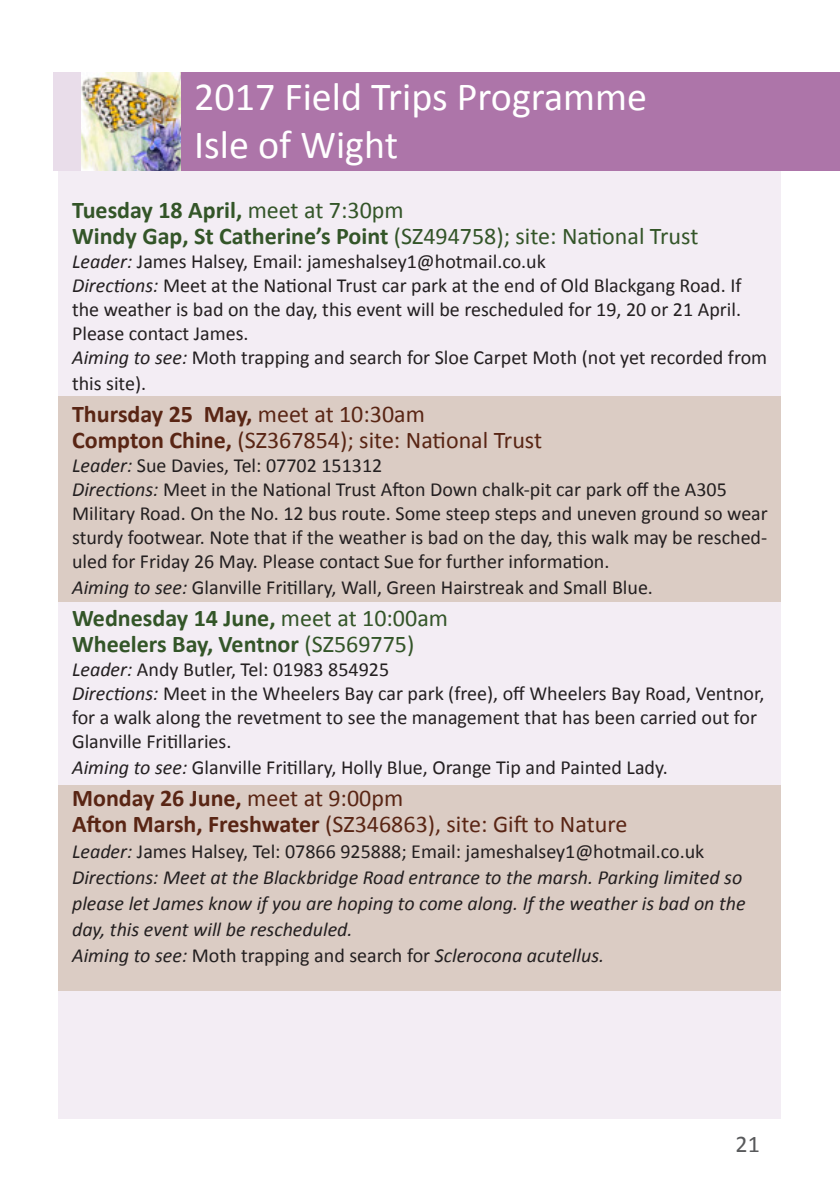
<style>
.page{position:relative;width:840px;height:1191px;background:#fff}
.page>*{position:absolute;margin:0;border:0;box-sizing:border-box;transform-origin:0 0}
.t1{font:40px/48px "Calibri";color:#fff}
.t2{font:24px/26px "Calibri";color:#592514}
.t3{font:700 24px/26px "Calibri";color:#335528}
.t4{font:24px "Calibri";color:#58595b}
.t5{font:20px/24px "Calibri";color:#231f20}
.t6{font:italic 20px/26px "Calibri";color:#231f20}
.s1{font-weight:400}
.s2{font-style:italic}
.s3{font-weight:700}
.s4{font-style:normal}
</style>
<div class="page">
<div style="left:59px;top:169px;width:721px;height:950px;background:#f3edf4"></div>
<div style="left:164px;top:72px;width:675px;height:99px;background:#ad75a9"></div>
<div style="left:53px;top:72px;width:28px;height:99px;background:#e9ddea"></div>
<div style="left:59px;top:396px;width:721px;height:205px;background:#dbccc4"></div>
<div style="left:59px;top:785px;width:721px;height:205px;background:#dbccc4"></div>
<img style="left:81px;top:72px;width:99px;height:99px">
<h1 class="t1" style="left:194px;top:73px;width:454px">2017 Field Trips Programme<br>Isle of Wight</h1>
<p class="t3" style="left:72px;top:197px;width:627px">Tuesday 18 April, <span class="s1">meet at 7:30pm<br></span>Windy Gap, St Catherine’s Point <span class="s1">(SZ494758); site: National Trust</span></p>
<p class="t5" style="left:72px;top:249px;width:696px"><span class="s2">Leader:</span> James Halsey, Email: jameshalsey1@hotmail.co.uk<br><span class="s2">Directions:</span> Meet at the National Trust car park at the end of Old Blackgang Road. If the weather is bad on the day, this event will be rescheduled for 19, 20 or 21 April.<br>Please contact James.<br><span class="s2">Aiming to see:</span> Moth trapping and search for Sloe Carpet Moth (not yet recorded from</p>
<p class="t5" style="left:72px;top:371px;width:76px">this site).</p>
<p class="t2" style="left:72px;top:401px;width:471px"><span class="s3">Thursday 25 May,</span> meet at 10:30am<br><span class="s3">Compton Chine,</span> (SZ367854); site: National Trust</p>
<p class="t5" style="left:72px;top:453px;width:697px"><span class="s2">Leader:</span> Sue Davies, Tel: 07702 151312<br><span class="s2">Directions:</span> Meet in the National Trust Afton Down chalk-pit car park off the A305<br>Military Road. On the No. 12 bus route. Some steep steps and uneven ground so wear sturdy footwear. Note that if the weather is bad on the day, this walk may be resched&shy;uled for Friday 26 May. Please contact Sue for further information.</p>
<p class="t5" style="left:72px;top:575px;width:582px"><span class="s2">Aiming to see:</span> Glanville Fritillary, Wall, Green Hairstreak and Small Blue.</p>
<p class="t3" style="left:72px;top:605px;width:377px">Wednesday 14 June, <span class="s1">meet at 10:00am<br></span>Wheelers Bay, Ventnor <span class="s1">(SZ569775)</span></p>
<p class="t5" style="left:72px;top:657px;width:693px"><span class="s2">Leader:</span> Andy Butler, Tel: 01983 854925<br><span class="s2">Directions:</span> Meet in the Wheelers Bay car park (free), off Wheelers Bay Road, Ventnor, for a walk along the revetment to see the management that has been carried out for Glanville Fritillaries.</p>
<p class="t5" style="left:72px;top:755px;width:597px"><span class="s2">Aiming to see:</span> Glanville Fritillary, Holly Blue, Orange Tip and Painted Lady.</p>
<p class="t2" style="left:72px;top:785px;width:556px"><span class="s3">Monday 26 June,</span> meet at 9:00pm<br><span class="s3">Afton Marsh, Freshwater</span> (SZ346863), site: Gift to Nature</p>
<p class="t6" style="left:72px;top:837px;width:674px">Leader: <span class="s4">James Halsey, Tel: 07866 925888; Email: jameshalsey1@hotmail.co.uk </span>Directions: Meet at the Blackbridge Road entrance to the marsh. Parking limited so please let James know if you are hoping to come along. If the weather is bad on the day, this event will be rescheduled.<br>Aiming to see: <span class="s4">Moth trapping and search for</span> Sclerocona acutellus.</p>
<p class="t4" style="left:735px;top:1129px;width:26px">21</p>
</div>
